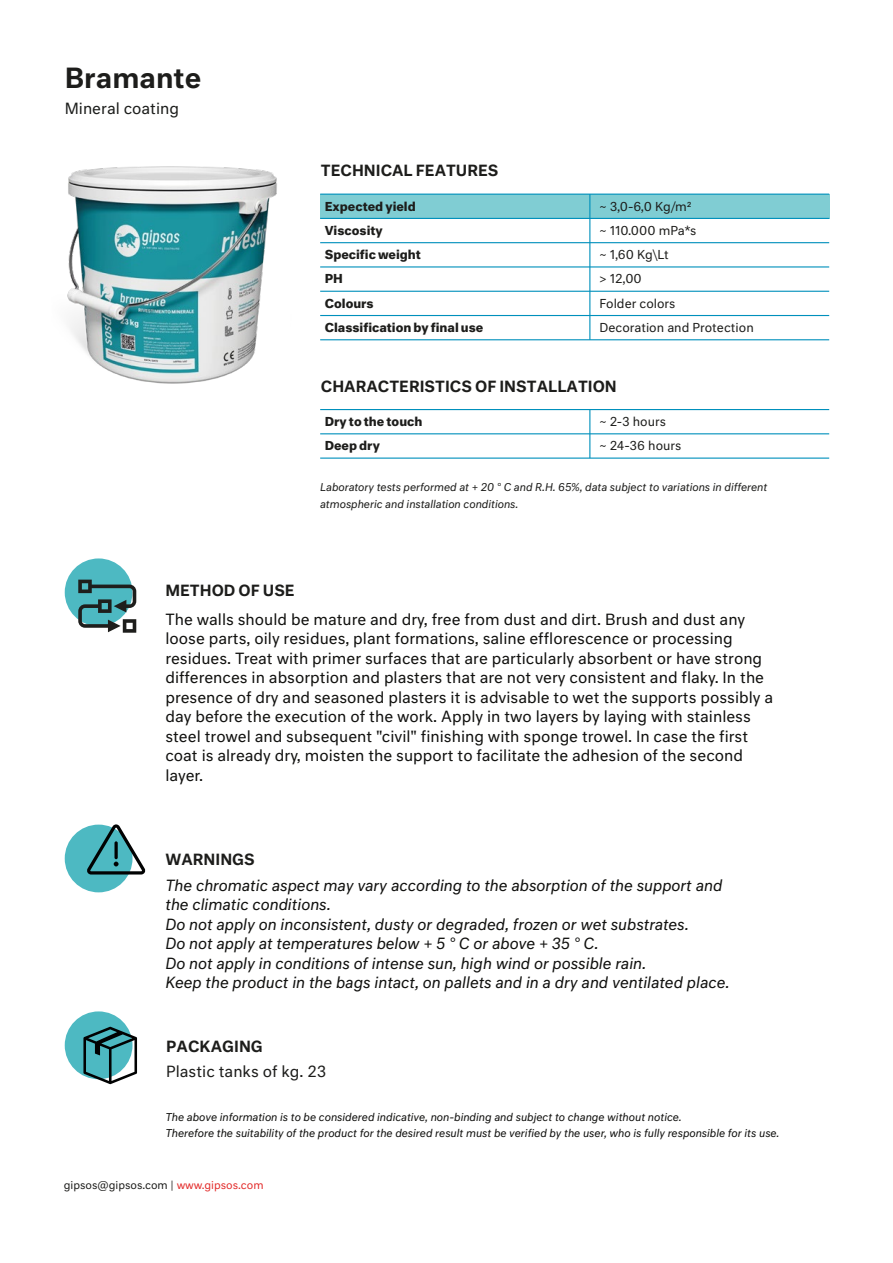
<style>
.page{position:relative;width:893px;height:1263px;background:#fff}
.page>*{position:absolute;margin:0;border:0;box-sizing:border-box;transform-origin:0 0}
.t1{font:500 27px "Neutral Std";color:#1d1d1b}
.t2{font:15px/19.5px "Neutral Std";color:#11110f}
.t3{font:italic 15px/19.5px "Neutral Std";color:#11110f}
.t4{font:500 15px "Neutral Std";color:#1d1d1b}
.t5{font:15px "Neutral Std";color:#1d1d1b}
.t6{font:15px "Neutral Std";color:#1d1e1c}
.t7{font:12px/24.3px "Neutral Std";color:#1d1d1b}
.t8{font:700 12px/24.3px "Neutral Std";color:#1d1d1b}
.t9{font:italic 10.5px/16.5px "Neutral Std";color:#11110f}
.t10{font:italic 10.5px/16.5px "Neutral Std";color:#1d1d1b}
.t11{font:10.5px "Neutral Std";color:#1d1d1b}
.s1{color:#e32c2b}
</style>
<div class="page">
<img style="left:67px;top:166px;width:210px;height:218px">
<div style="left:320px;top:194px;width:509px;height:24px;background:#80cdd3"></div>
<div style="left:65px;top:558px;width:68px;height:68px;background:#4db9c2;border-radius:50%"></div>
<svg style="left:78px;top:580px;width:58px;height:53px"></svg>
<div style="left:65px;top:825px;width:68px;height:67px;background:#4db9c2;border-radius:50%"></div>
<div style="left:65px;top:1011px;width:68px;height:68px;background:#4db9c2;border-radius:50%"></div>
<svg style="left:83px;top:1027px;width:54px;height:57px"></svg>
<svg style="left:87px;top:824px;width:58px;height:50px"></svg>
<hr style="left:589px;top:194px;width:1px;height:146px;background:#0090bc">
<hr style="left:320px;top:218px;width:509px;height:1px;background:#0090bc">
<hr style="left:320px;top:242px;width:509px;height:1px;background:#0090bc">
<hr style="left:320px;top:266px;width:509px;height:1px;background:#0090bc">
<hr style="left:320px;top:291px;width:509px;height:1px;background:#0090bc">
<hr style="left:320px;top:315px;width:509px;height:1px;background:#0090bc">
<hr style="left:320px;top:339px;width:509px;height:1px;background:#0090bc">
<hr style="left:320px;top:194px;width:509px;height:1px;background:#0090bc">
<hr style="left:589px;top:410px;width:1px;height:48px;background:#0090bc">
<hr style="left:320px;top:433px;width:509px;height:1px;background:#0090bc">
<hr style="left:320px;top:457px;width:509px;height:2px;background:#0090bc">
<hr style="left:320px;top:409px;width:509px;height:1px;background:#0090bc">
<h1 class="t1" style="left:65px;top:60px;width:138px">Bramante</h1>
<p class="t6" style="left:65px;top:99px;width:116px">Mineral coating</p>
<p class="t4" style="left:321px;top:161px;width:179px">TECHNICAL FEATURES</p>
<p class="t8" style="left:325px;top:194px;width:93px">Expected yield</p>
<p class="t7" style="left:599px;top:194px;width:94px">~ 3,0-6,0 Kg/m2</p>
<p class="t7" style="left:599px;top:218px;width:98px">~ 110.000 mPa*s</p>
<p class="t8" style="left:325px;top:218px;width:60px">Viscosity</p>
<p class="t8" style="left:325px;top:267px;width:160px">PH<br>Colours<br>Classification by final use</p>
<p class="t8" style="left:325px;top:242px;width:98px">Specific weight</p>
<p class="t7" style="left:599px;top:242px;width:156px">~ 1,60 Kg\Lt<br>&gt; 12,00<br>Folder colors<br>Decoration and Protection</p>
<p class="t4" style="left:321px;top:376px;width:297px">CHARACTERISTICS OF INSTALLATION</p>
<p class="t8" style="left:325px;top:409px;width:99px">Dry to the touch</p>
<p class="t7" style="left:599px;top:409px;width:68px">~ 2-3 hours</p>
<p class="t8" style="left:325px;top:433px;width:57px">Deep dry</p>
<p class="t7" style="left:599px;top:433px;width:83px">~ 24-36 hours</p>
<p class="t10" style="left:320px;top:479px;width:449px">Laboratory tests performed at + 20 ° C and R.H. 65%, data subject to variations in different atmospheric and installation conditions.</p>
<p class="t4" style="left:165px;top:580px;width:131px">METHOD OF USE</p>
<p class="t2" style="left:165px;top:609px;width:609px">The walls should be mature and dry, free from dust and dirt. Brush and dust any loose parts, oily residues, plant formations, saline efflorescence or processing residues. Treat with primer surfaces that are particularly absorbent or have strong differences in absorption and plasters that are not very consistent and flaky. In the presence of dry and seasoned plasters it is advisable to wet the supports possibly a day before the execution of the work. Apply in two layers by laying with stainless steel trowel and subsequent "civil" finishing with sponge trowel. In case the first coat is already dry, moisten the support to facilitate the adhesion of the second layer.</p>
<p class="t4" style="left:165px;top:849px;width:91px">WARNINGS</p>
<p class="t3" style="left:165px;top:875px;width:565px">The chromatic aspect may vary according to the absorption of the support and the climatic conditions.<br>Do not apply on inconsistent, dusty or degraded, frozen or wet substrates.<br>Do not apply at temperatures below + 5 ° C or above + 35 ° C.<br>Do not apply in conditions of intense sun, high wind or possible rain.<br>Keep the product in the bags intact, on pallets and in a dry and ventilated place.</p>
<p class="t4" style="left:166px;top:1036px;width:98px">PACKAGING</p>
<p class="t5" style="left:166px;top:1061px;width:162px">Plastic tanks of kg. 23</p>
<p class="t9" style="left:165px;top:1108px;width:615px">The above information is to be considered indicative, non-binding and subject to change without notice.<br>Therefore the suitability of the product for the desired result must be verified by the user, who is fully responsible for its use.</p>
<p class="t11" style="left:64px;top:1178px;width:201px">gipsos@gipsos.com | <span class="s1">www.gipsos.com</span></p>
</div>
